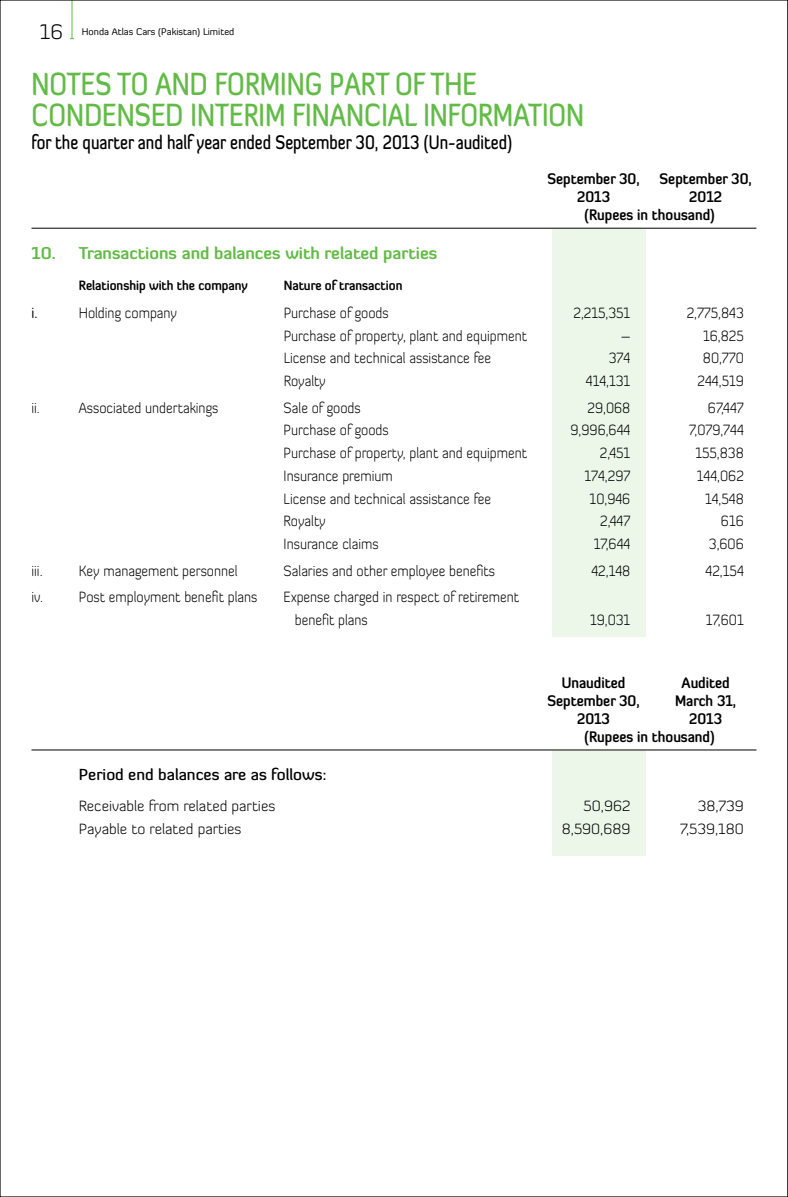
<style>
.page{position:relative;width:788px;height:1197px;background:#fff}
.page>*{position:absolute;margin:0;border:0;box-sizing:border-box;transform-origin:0 0}
.t1{font:500 31.5px/31.5px "Diavlo";color:#62bb46;scale:.8 1}
.t2{font:500 19.25px "Diavlo";color:#000;scale:.79 1}
.t3{font:700 16.62px "Diavlo";color:#62bb46}
.t4{font:500 15.75px "Diavlo";color:#000}
.t5{font:300 14.88px/22.8px "Diavlo";color:#000;scale:.9 1}
.t6{font:700 14.88px/17.8px "Diavlo";color:#000;scale:.9 1}
.t7{font:300 14.88px "Diavlo";color:#000}
.t8{font:14.88px "Diavlo";color:#000;scale:.9 1}
.t9{font:700 13.12px "Diavlo";color:#000;scale:.9 1}
.t10{font:9.62px "Diavlo";color:#000}
.s1{font-weight:300;font-size:21px}
</style>
<div class="page">
<hr style="left:72px;top:0;width:1px;height:39px;background:#62bb46">
<svg style="left:787px;top:0;width:1px;height:1197px"></svg>
<div style="left:551px;top:229px;width:94px;height:408px;background:#ecf7e9"></div>
<div style="left:551px;top:750px;width:94px;height:106px;background:#ecf7e9"></div>
<hr style="left:32px;top:228px;width:724px;height:1px;background:#000">
<hr style="left:32px;top:750px;width:724px;height:1px;background:#000">
<p class="t10" style="left:40px;top:26px;width:196px"><span class="s1">16</span> Honda Atlas Cars (Pakistan) Limited</p>
<h1 class="t1" style="left:32px;top:67px;width:692px">NOTES TO AND FORM ING PART OF THE<br>CONDENSED INTERIM FINANCIAL INFORMATION</h1>
<p class="t2" style="left:32px;top:130px;width:609px">for the quarter and half year ended September 30, 2013 (Un-audited)</p>
<p class="t6" style="left:547px;top:170px;width:104px">September 30,</p>
<p class="t6" style="left:659px;top:170px;width:104px">September 30,</p>
<p class="t6" style="left:577px;top:188px;width:38px">2013</p>
<p class="t6" style="left:584px;top:188px;width:154px;text-indent:105px">2012 (Rupees in thousand)</p>
<p class="t3" style="left:32px;top:242px;width:407px">10. Transactions and balances with related parties</p>
<p class="t9" style="left:79px;top:277px;width:189px">Relationship with the company</p>
<p class="t9" style="left:283px;top:277px;width:133px">Nature of transaction</p>
<p class="t8" style="left:32px;top:303px;width:8px">i.</p>
<p class="t5" style="left:79px;top:301px;width:111px">Holding company</p>
<p class="t5" style="left:283px;top:301px;width:118px">Purchase of goods</p>
<p class="t5" style="left:573px;top:301px;width:65px">2,215,351</p>
<p class="t5" style="left:686px;top:301px;width:65px">2,775,843</p>
<p class="t5" style="left:283px;top:324px;width:272px">Purchase of property, plant and equipment</p>
<p class="t5" style="left:621px;top:324px;width:12px">–</p>
<p class="t5" style="left:703px;top:324px;width:47px">16,825</p>
<p class="t5" style="left:283px;top:347px;width:232px">License and technical assistance fee</p>
<p class="t5" style="left:608px;top:347px;width:25px">374</p>
<p class="t5" style="left:702px;top:347px;width:47px">80,770</p>
<p class="t5" style="left:283px;top:369px;width:48px">Royalty</p>
<p class="t5" style="left:586px;top:369px;width:51px">414,131</p>
<p class="t5" style="left:697px;top:369px;width:53px">244,519</p>
<p class="t5" style="left:31px;top:396px;width:11px">ii.</p>
<p class="t5" style="left:79px;top:396px;width:157px">Associated undertakings</p>
<p class="t5" style="left:283px;top:396px;width:87px">Sale of goods</p>
<p class="t5" style="left:587px;top:396px;width:49px">29,068</p>
<p class="t5" style="left:707px;top:396px;width:41px">67,447</p>
<p class="t5" style="left:283px;top:419px;width:118px">Purchase of goods</p>
<p class="t5" style="left:570px;top:419px;width:68px">9,996,644</p>
<p class="t5" style="left:689px;top:419px;width:62px">7,079,744</p>
<p class="t5" style="left:283px;top:441px;width:272px">Purchase of property, plant and equipment</p>
<p class="t5" style="left:600px;top:441px;width:35px">2,451</p>
<p class="t5" style="left:695px;top:441px;width:55px">155,838</p>
<p class="t5" style="left:283px;top:464px;width:123px">Insurance premium</p>
<p class="t5" style="left:584px;top:464px;width:52px">174,297</p>
<p class="t5" style="left:696px;top:464px;width:54px">144,062</p>
<p class="t5" style="left:283px;top:487px;width:232px">License and technical assistance fee</p>
<p class="t5" style="left:589px;top:487px;width:47px">10,946</p>
<p class="t5" style="left:705px;top:487px;width:45px">14,548</p>
<p class="t5" style="left:283px;top:510px;width:48px">Royalty</p>
<p class="t5" style="left:600px;top:510px;width:35px">2,447</p>
<p class="t5" style="left:721px;top:510px;width:27px">616</p>
<p class="t5" style="left:283px;top:532px;width:107px">Insurance claims</p>
<p class="t5" style="left:593px;top:532px;width:42px">17,644</p>
<p class="t5" style="left:708px;top:532px;width:40px">3,606</p>
<p class="t5" style="left:31px;top:559px;width:14px">iii.</p>
<p class="t5" style="left:79px;top:559px;width:178px">Key management personnel</p>
<p class="t5" style="left:283px;top:559px;width:236px">Salaries and other employee benefits</p>
<p class="t5" style="left:591px;top:559px;width:45px">42,148</p>
<p class="t5" style="left:705px;top:559px;width:44px">42,154</p>
<p class="t5" style="left:31px;top:586px;width:252px">iv. Post employment benefit plans</p>
<p class="t5" style="left:295px;top:586px;width:250px;text-indent:-11px">Expense charged in respect of retirement benefit plans</p>
<p class="t5" style="left:590px;top:608px;width:46px">19,031</p>
<p class="t5" style="left:706px;top:608px;width:44px">17,601</p>
<p class="t6" style="left:561px;top:674px;width:72px">Unaudited</p>
<p class="t6" style="left:681px;top:674px;width:55px">Audited</p>
<p class="t6" style="left:547px;top:692px;width:104px">September 30,</p>
<p class="t6" style="left:675px;top:692px;width:69px">March 31,</p>
<p class="t6" style="left:577px;top:710px;width:38px">2013</p>
<p class="t6" style="left:584px;top:710px;width:154px;text-indent:105px">2013 (Rupees in thousand)</p>
<p class="t4" style="left:32px;top:765px;width:29px">P</p>
<p class="t4" style="left:88px;top:765px;width:239px">eriod end balances are as follows:</p>
<p class="t7" style="left:79px;top:797px;width:198px">Receivable from related parties</p>
<p class="t7" style="left:583px;top:797px;width:48px">50,962</p>
<p class="t7" style="left:697px;top:797px;width:47px">38,739</p>
<p class="t7" style="left:79px;top:819px;width:164px">Payable to related parties</p>
<p class="t7" style="left:561px;top:819px;width:70px">8,590,689</p>
<p class="t7" style="left:680px;top:819px;width:65px">7,539,180</p>
</div>
